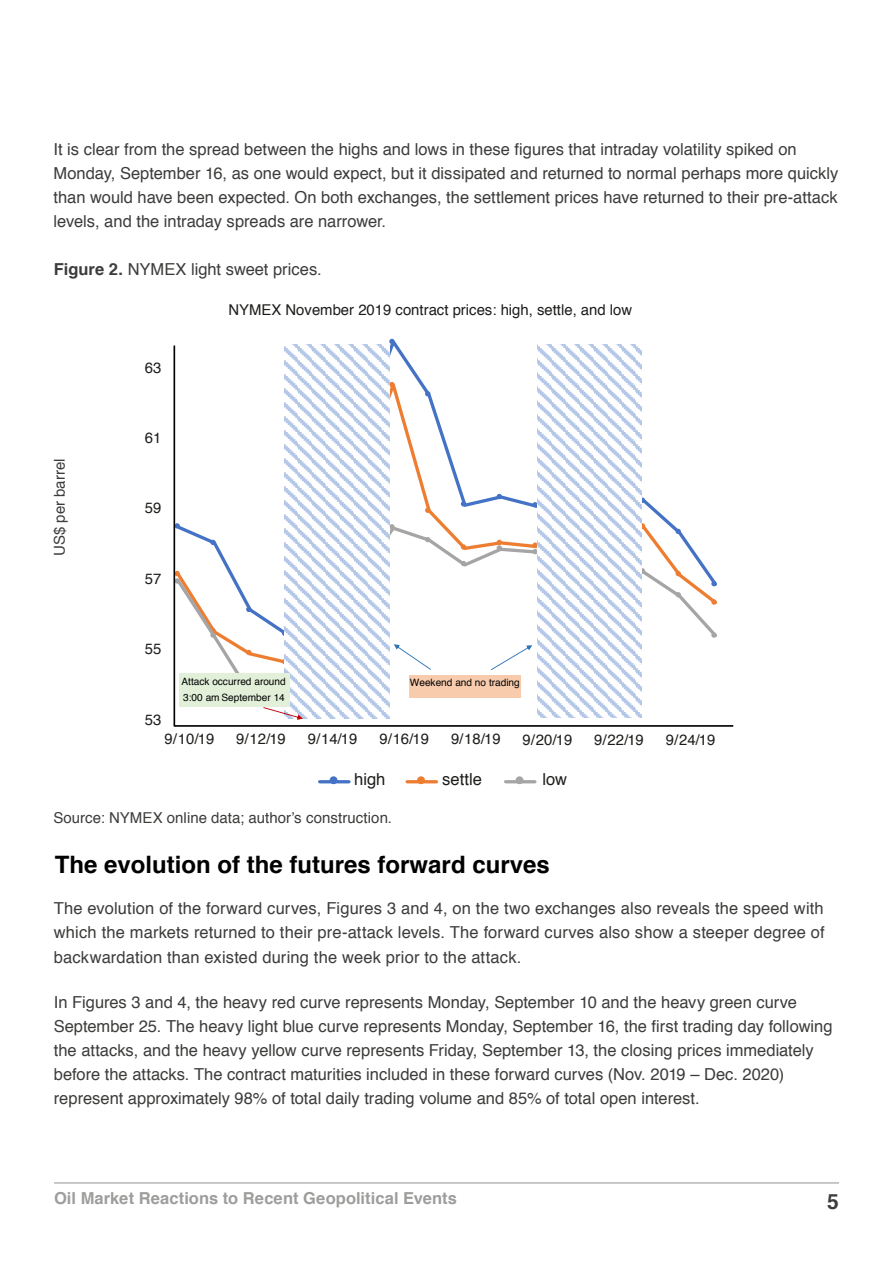
<style>
.page{position:relative;width:893px;height:1263px;background:#fff}
.page>*{position:absolute;margin:0;border:0;box-sizing:border-box;transform-origin:0 0}
.t1{font:700 24px "Helvetica";color:#000}
.t2{font:700 21px "Helvetica";color:#3c3c3b}
.t3{font:16.5px/24px "Helvetica";color:#3c3c3b}
.t4{font:700 16.5px "Helvetica";letter-spacing:.005em;color:#9d9d9c}
.t5{font:16.5px "Helvetica";color:#1d1d1b}
.t6{font:15px "Helvetica";letter-spacing:.005em;color:#3c3c3b}
.t7{font:14.85px "Helvetica";color:#1d1d1b}
.t8{font:10.05px/16.4px "Helvetica";color:#000}
.s1{font-weight:700}
</style>
<div class="page">
<hr style="left:54px;top:1182px;width:785px;height:1px;background:#9d9d9c">
<hr style="left:174px;top:725px;width:559px;height:2px;background:#000">
<svg style="left:389px;top:339px;width:6px;height:5px"></svg>
<svg style="left:175px;top:375px;width:497px;height:149px"></svg>
<svg style="left:390px;top:382px;width:5px;height:5px"></svg>
<svg style="left:425px;top:508px;width:5px;height:5px"></svg>
<svg style="left:175px;top:524px;width:542px;height:173px"></svg>
<svg style="left:175px;top:571px;width:5px;height:13px"></svg>
<svg style="left:210px;top:628px;width:6px;height:10px"></svg>
<svg style="left:390px;top:524px;width:5px;height:5px"></svg>
<svg style="left:425px;top:537px;width:5px;height:5px"></svg>
<svg style="left:461px;top:561px;width:5px;height:5px"></svg>
<svg style="left:497px;top:540px;width:5px;height:11px"></svg>
<svg style="left:532px;top:542px;width:5px;height:12px"></svg>
<svg style="left:642px;top:568px;width:3px;height:5px"></svg>
<svg style="left:676px;top:592px;width:5px;height:5px"></svg>
<svg style="left:711px;top:632px;width:6px;height:6px"></svg>
<div style="left:409px;top:675px;width:112px;height:23px;background:#f8cbad"></div>
<svg style="left:284px;top:345px;width:106px;height:373px"></svg>
<svg style="left:537px;top:345px;width:105px;height:372px"></svg>
<svg style="left:491px;top:645px;width:41px;height:25px"></svg>
<svg style="left:394px;top:644px;width:37px;height:26px"></svg>
<svg style="left:263px;top:707px;width:40px;height:13px"></svg>
<hr style="left:320px;top:780px;width:29px;height:3px;background:#4472c4">
<div style="left:330px;top:777px;width:7px;height:6px;background:#4472c4;border-radius:50%"></div>
<div style="left:330px;top:776px;width:7px;height:8px;border:2px solid #4472c4;border-radius:50%"></div>
<hr style="left:407px;top:780px;width:29px;height:3px;background:#ed7d31">
<div style="left:417px;top:776px;width:8px;height:8px;border:2px solid #ed7d31;border-radius:50%"></div>
<hr style="left:506px;top:780px;width:29px;height:3px;background:#a5a5a5">
<div style="left:516px;top:777px;width:7px;height:6px;background:#a5a5a5;border-radius:50%"></div>
<div style="left:516px;top:776px;width:7px;height:8px;border:2px solid #a5a5a5;border-radius:50%"></div>
<hr style="left:173px;top:345px;width:2px;height:381px;background:#000">
<div style="left:179px;top:674px;width:111px;height:33px;background:#e2f0d9"></div>
<p class="t3" style="left:53px;top:138px;width:786px">It is clear from the spread between the highs and lows in these figures that intraday volatility spiked on Monday, September 16, as one would expect, but it dissipated and returned to normal perhaps more quickly than would have been expected. On both exchanges, the settlement prices have returned to their pre-attack levels, and the intraday spreads are narrower.</p>
<p class="t3" style="left:54px;top:258px;width:269px"><span class="s1">Figure 2.</span> NYMEX light sweet prices.</p>
<p class="t6" style="left:48px;top:556px;width:99px;rotate:-90deg">US$ per barrel</p>
<p class="t7" style="left:145px;top:356px;width:18px">63</p>
<p class="t7" style="left:145px;top:427px;width:18px">61</p>
<p class="t7" style="left:145px;top:496px;width:18px">59</p>
<p class="t7" style="left:145px;top:567px;width:18px">57</p>
<p class="t7" style="left:228px;top:299px;width:405px">NYMEX November 2019 contract prices: high, settle, and low</p>
<p class="t7" style="left:145px;top:638px;width:18px">55</p>
<p class="t7" style="left:145px;top:708px;width:18px">53</p>
<p class="t8" style="left:181px;top:673px;width:106px">Attack occurred around<br>3:00 am September 14</p>
<p class="t8" style="left:410px;top:675px;width:111px">Weekend and no trading</p>
<p class="t7" style="left:165px;top:727px;width:51px">9/10/19</p>
<p class="t7" style="left:236px;top:727px;width:51px">9/12/19</p>
<p class="t7" style="left:308px;top:727px;width:51px">9/14/19</p>
<p class="t7" style="left:379px;top:727px;width:51px">9/16/19</p>
<p class="t7" style="left:451px;top:727px;width:51px">9/18/19</p>
<p class="t7" style="left:523px;top:728px;width:51px">9/20/19</p>
<p class="t7" style="left:594px;top:728px;width:51px">9/22/19</p>
<p class="t7" style="left:666px;top:728px;width:51px">9/24/19</p>
<p class="t5" style="left:354px;top:766px;width:33px">high</p>
<p class="t5" style="left:442px;top:766px;width:41px">settle</p>
<p class="t5" style="left:542px;top:766px;width:26px">low</p>
<p class="t6" style="left:53px;top:806px;width:340px">Source: NYMEX online data; author’s construction.</p>
<h1 class="t1" style="left:55px;top:845px;width:496px">The evolution of the futures forward curves</h1>
<p class="t3" style="left:54px;top:896px;width:772px;line-height:24.5px;text-align:justify">The evolution of the forward curves, Figures 3 and 4, on the two exchanges also reveals the speed with which the markets returned to their pre-attack levels. The forward curves also show a steeper degree of backwardation than existed during the week prior to the attack.</p>
<p class="t3" style="left:54px;top:991px;width:780px">In Figures 3 and 4, the heavy red curve represents Monday, September 10 and the heavy green curve September 25. The heavy light blue curve represents Monday, September 16, the first trading day following the attacks, and the heavy yellow curve represents Friday, September 13, the closing prices immediately before the attacks. The contract maturities included in these forward curves (Nov. 2019 – Dec. 2020) represent approximately 98% of total daily trading volume and 85% of total open interest.</p>
<p class="t4" style="left:54px;top:1185px;width:404px">Oil Market Reactions to Recent Geopolitical Events</p>
<p class="t2" style="left:827px;top:1185px;width:13px">5</p>
</div>
